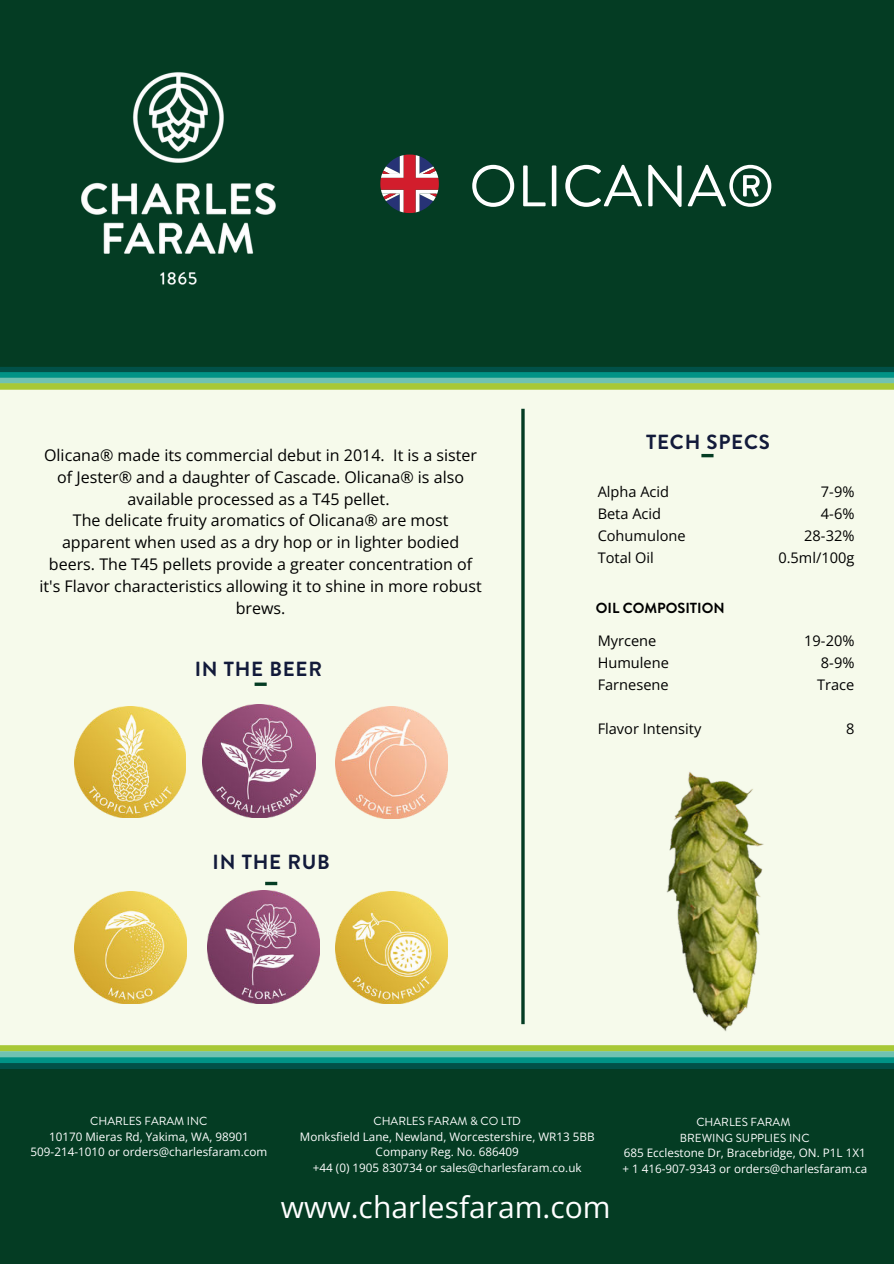
<style>
.page{position:relative;width:894px;height:1264px;background:#fff}
.page>*{position:absolute;margin:0;border:0;box-sizing:border-box;transform-origin:0 0}
.t1{font:58.35px "Brandon Grotesque";color:#fff}
.t2{font:30px "Open Sans";color:#fff}
.t3{font:700 20.4px "Brandon Grotesque";letter-spacing:.04em;color:#121a3a}
.t4{font:16.05px/21.9px "Open Sans";color:#000;text-align:center}
.t5{font:14.55px/21.9px "Open Sans";color:#000}
.t6{font:700 14.55px "Brandon Grotesque";color:#000}
.t7{font:11.7px/15.6px "Open Sans";color:#fff;text-align:center}
.t8{font:11.7px/15.6px "Brandon Grotesque";color:#fff;text-align:center}
</style>
<div class="page">
<div style="left:0;top:0;width:893px;height:1263px;background:#f6faeb"></div>
<div style="left:0;top:384px;width:893px;height:6px;background:#bcd566"></div>
<div style="left:0;top:0;width:893px;height:372px;background:#043c23"></div>
<div style="left:0;top:367px;width:893px;height:5px;background:#015148"></div>
<div style="left:0;top:372px;width:893px;height:6px;background:#009386"></div>
<div style="left:0;top:378px;width:893px;height:5px;background:#70c2b2"></div>
<div style="left:0;top:383px;width:893px;height:6px;background:#a7c836"></div>
<svg style="left:701px;top:454px;width:12px;height:3px"></svg>
<svg style="left:254px;top:682px;width:12px;height:4px"></svg>
<svg style="left:265px;top:881px;width:12px;height:4px"></svg>
<hr style="left:521px;top:409px;width:3px;height:615px;background:#043c23">
<img style="left:74px;top:706px;width:112px;height:111px">
<img style="left:335px;top:706px;width:112px;height:112px">
<img style="left:335px;top:891px;width:112px;height:112px">
<img style="left:75px;top:891px;width:111px;height:112px">
<img style="left:203px;top:704px;width:112px;height:113px">
<img style="left:207px;top:890px;width:112px;height:113px">
<img style="left:81px;top:72px;width:195px;height:213px">
<svg style="left:380px;top:154px;width:59px;height:59px"></svg>
<img style="left:666px;top:772px;width:98px;height:259px">
<div style="left:0;top:1068px;width:893px;height:195px;background:#043c23"></div>
<div style="left:0;top:1063px;width:893px;height:6px;background:#015148"></div>
<div style="left:0;top:1057px;width:893px;height:6px;background:#009386"></div>
<div style="left:0;top:1051px;width:893px;height:6px;background:#70c2b2"></div>
<div style="left:0;top:1045px;width:893px;height:6px;background:#a7c836"></div>
<h1 class="t1" style="left:469px;top:146px;width:307px">OLICANA®</h1>
<p class="t4" style="left:40px;top:443px;width:443px">Olicana® made its commercial debut in 2014. It is a sister of Jester® and a daughter of Cascade. Olicana® is also available processed as a T45 pellet.<br>The delicate fruity aromatics of Olicana® are most apparent when used as a dry hop or in lighter bodied beers. The T45 pellets provide a greater concentration of it's Flavor characteristics allowing it to shine in more robust brews.</p>
<p class="t3" style="left:195px;top:654px;width:129px">IN THE BEER</p>
<p class="t3" style="left:212px;top:847px;width:119px">IN THE RUB</p>
<p class="t3" style="left:646px;top:427px;width:125px">TECH SPECS</p>
<p class="t5" style="left:597px;top:480px;width:89px">Alpha Acid<br>Beta Acid<br>Cohumulone<br>Total Oil</p>
<p class="t5" style="left:778px;top:480px;width:77px;text-align:right">7-9%<br>4-6%<br>28-32%<br>0.5ml/100g</p>
<p class="t6" style="left:595px;top:597px;width:130px">OIL COMPOSITION</p>
<p class="t5" style="left:597px;top:629px;width:73px">Myrcene<br>Humulene<br>Farnesene</p>
<p class="t5" style="left:597px;top:717px;width:105px">Flavor Intensity</p>
<p class="t5" style="left:816px;top:629px;width:39px;text-align:justify;text-indent:-13px">19-20% 8-9% Trace</p>
<p class="t5" style="left:845px;top:717px;width:10px">8</p>
<p class="t8" style="left:90px;top:1113px;width:119px">CHARLES FARAM INC</p>
<p class="t7" style="left:31px;top:1128px;width:238px">10170 Mieras Rd, Yakima, WA, 98901<br>509-214-1010 or orders@charlesfaram.com</p>
<p class="t8" style="left:373px;top:1113px;width:149px">CHARLES FARAM &amp; CO LTD</p>
<p class="t7" style="left:300px;top:1128px;width:296px">Monksfield Lane, Newland, Worcestershire, WR13 5BB<br>Company Reg. No. 686409<br>+44 (0) 1905 830734 or sales@charlesfaram.co.uk</p>
<h2 class="t2" style="left:281px;top:1186px;width:331px">www.charlesfaram.com</h2>
<p class="t8" style="left:679px;top:1114px;width:131px">CHARLES FARAM<br>BREWING SUPPLIES INC</p>
<p class="t7" style="left:622px;top:1144px;width:246px;text-align:left">685 Ecclestone Dr, Bracebridge, ON. P1L 1X1 + 1 416-907-9343 or orders@charlesfaram.ca</p>
</div>
